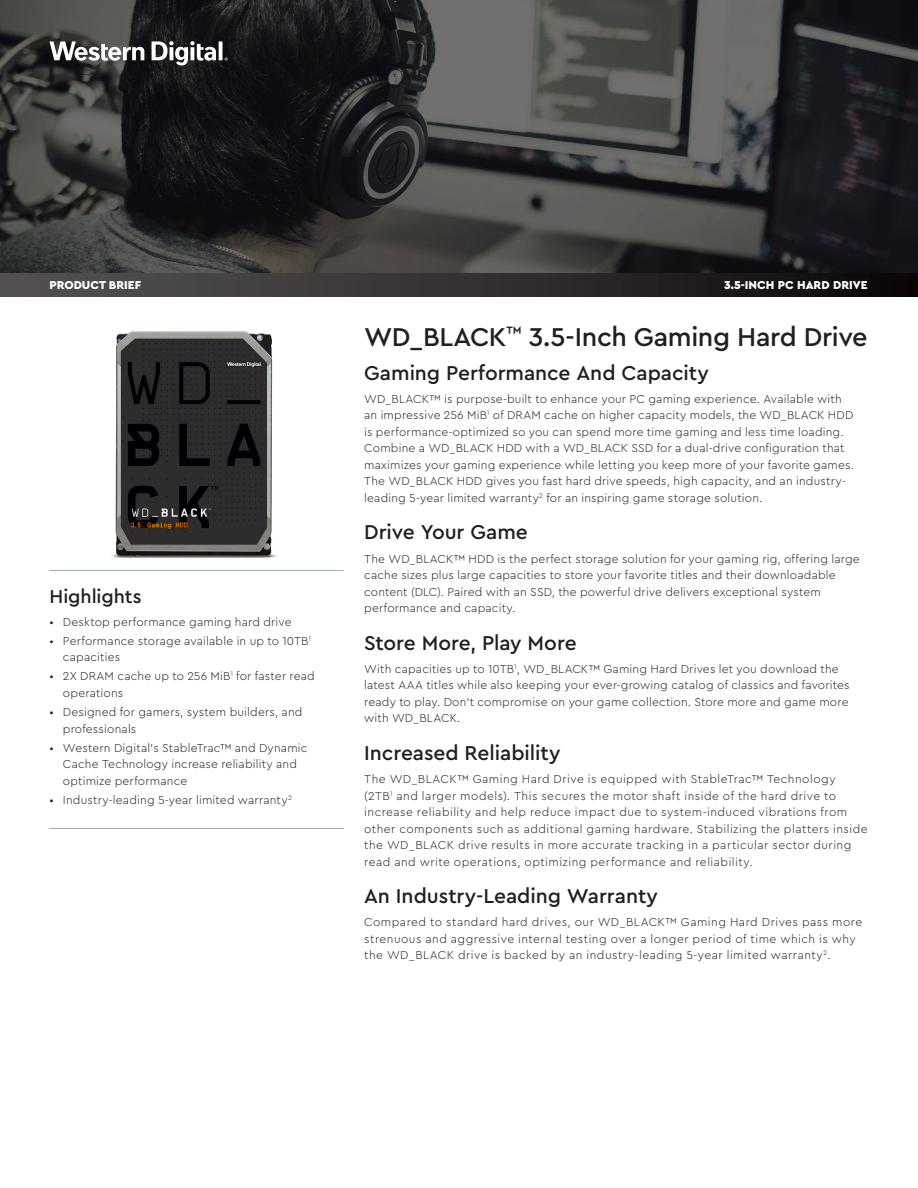
<style>
.page{position:relative;width:918px;height:1188px;background:#fff}
.page>*{position:absolute;margin:0;border:0;box-sizing:border-box;transform-origin:0 0}
.t1{font:500 27px "Cera PRO";letter-spacing:-.015em;color:#231f20}
.t2{font:500 21px "Cera PRO";letter-spacing:-.005em;color:#231f20}
.t3{font:500 19.5px "Cera PRO";letter-spacing:-.005em;color:#231f20}
.t4{font:300 12px/16.5px "Cera PRO";letter-spacing:.015em;color:#231f20}
.t5{font:300 12px/16.5px "Cera PRO";letter-spacing:.04em;color:#231f20}
.t6{font:900 12px "Cera PRO";color:#fff}
</style>
<div class="page">
<hr style="left:49px;top:570px;width:295px;height:1px;background:#9faab2">
<img style="left:0;top:0;width:918px;height:273px">
<div style="left:0;top:273px;width:918px;height:24px;background:linear-gradient(to right,#585555,#0f0a0a)"></div>
<hr style="left:49px;top:828px;width:295px;height:1px;background:#9faab2">
<img style="left:111px;top:331px;width:166px;height:228px">
<svg style="left:49px;top:41px;width:95px;height:20px"></svg>
<svg style="left:152px;top:41px;width:76px;height:24px"></svg>
<p class="t6" style="left:49px;top:277px;width:93px">PRODUCT BRIEF</p>
<h3 class="t3" style="left:49px;top:584px;width:94px">Highlights</h3>
<p class="t4" style="left:49px;top:613px;width:244px">• Desktop performance gaming hard drive</p>
<p class="t4" style="left:63px;top:632px;width:250px;text-indent:-14px">• Performance storage available in up to 10TB<sup>1 </sup>capacities</p>
<p class="t4" style="left:63px;top:668px;width:253px;text-indent:-14px">• 2X DRAM cache up to 256 MiB<sup>1</sup> for faster read operations</p>
<p class="t4" style="left:63px;top:703px;width:241px;text-indent:-14px">• Designed for gamers, system builders, and professionals</p>
<p class="t4" style="left:63px;top:739px;width:246px;text-indent:-14px">• Western Digital’s StableTrac™ and Dynamic<br>Cache Technology increase reliability and optimize performance</p>
<p class="t4" style="left:49px;top:791px;width:244px">• Industry-leading 5-year limited warranty<sup>2</sup></p>
<p class="t6" style="left:724px;top:277px;width:145px">3.5-INCH PC HARD DRIVE</p>
<h1 class="t1" style="left:364px;top:319px;width:505px">WD_BLACK<sup>™</sup> 3.5-Inch Gaming Hard Drive</h1>
<h2 class="t2" style="left:364px;top:359px;width:346px">Gaming Performance And Capacity</h2>
<p class="t4" style="left:364px;top:390px;width:491px">WD_BLACK™ is purpose-built to enhance your PC gaming experience. Available with an impressive 256 MiB<sup>1</sup> of DRAM cache on higher capacity models, the WD_BLACK HDD is performance-optimized so you can spend more time gaming and less time loading.<br>Combine a WD_BLACK HDD with a WD_BLACK SSD for a dual-drive configuration that maximizes your gaming experience while letting you keep more of your favorite games.<br>The WD_BLACK HDD gives you fast hard drive speeds, high capacity, and an industry&shy;leading 5-year limited warranty<sup>2</sup> for an inspiring game storage solution.</p>
<h2 class="t2" style="left:364px;top:518px;width:165px">Drive Your Game</h2>
<p class="t4" style="left:364px;top:550px;width:497px">The WD_BLACK™ HDD is the perfect storage solution for your gaming rig, offering large cache sizes plus large capacities to store your favorite titles and their downloadable content (DLC). Paired with an SSD, the powerful drive delivers exceptional system performance and capacity.</p>
<h2 class="t2" style="left:364px;top:629px;width:214px">Store More, Play More</h2>
<p class="t4" style="left:364px;top:660px;width:487px">With capacities up to 10TB<sup>1</sup>, WD_BLACK™ Gaming Hard Drives let you download the latest AAA titles while also keeping your ever-growing catalog of classics and favorites ready to play. Don’t compromise on your game collection. Store more and game more with WD_BLACK.</p>
<h2 class="t2" style="left:364px;top:739px;width:198px">Increased Reliability</h2>
<p class="t5" style="left:364px;top:770px;width:505px">The WD_BLACK™ Gaming Hard Drive is equipped with StableTrac™ Technology<br>(2TB<sup>1</sup> and larger models). This secures the motor shaft inside of the hard drive to increase reliability and help reduce impact due to system-induced vibrations from other components such as additional gaming hardware. Stabilizing the platters inside the WD_BLACK drive results in more accurate tracking in a particular sector during read and write operations, optimizing performance and reliability.</p>
<h2 class="t2" style="left:364px;top:882px;width:295px">An Industry-Leading Warranty</h2>
<p class="t5" style="left:364px;top:914px;width:500px">Compared to standard hard drives, our WD_BLACK™ Gaming Hard Drives pass more strenuous and aggressive internal testing over a longer period of time which is why the WD_BLACK drive is backed by an industry-leading 5-year limited warranty<sup>2</sup>.</p>
</div>
